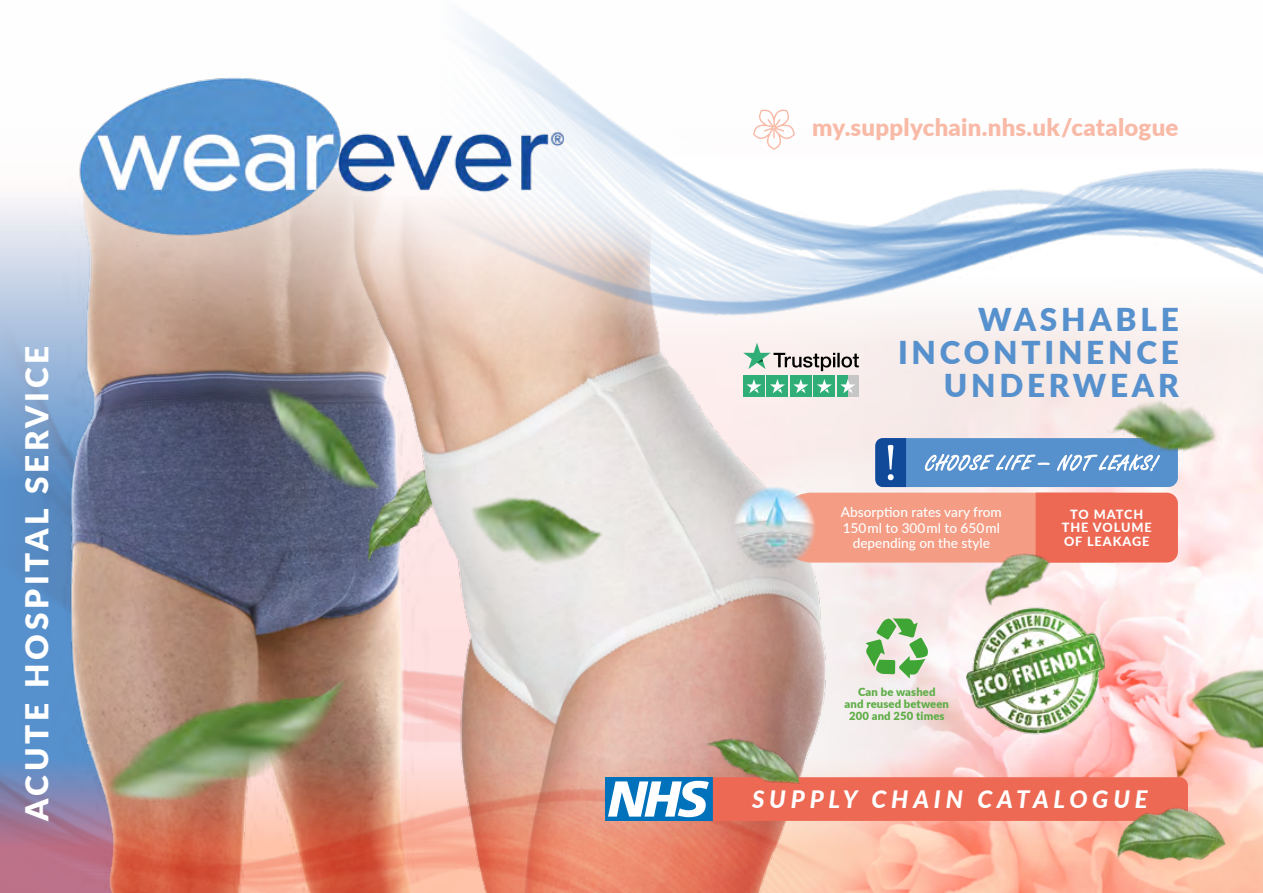
<style>
.page{position:relative;width:1263px;height:893px;background:#fff}
.page>*{position:absolute;margin:0;border:0;box-sizing:border-box;transform-origin:0 0}
.t1{font:900 31.5px/33px "Lato";letter-spacing:.12em;color:#5791cd;text-align:right}
.t2{font:900 31.5px "Lato";letter-spacing:.12em;color:#fff}
.t3{font:900 24px "Lato";letter-spacing:.01em;color:#f8baa7}
.t4{font:italic 800 24px "Lato";letter-spacing:.2em;color:#fff}
.t5{font:500 13.65px/15.6px "Lato";color:#fff;text-align:center}
.t6{font:800 12.75px/13.6px "Lato";letter-spacing:.075em;color:#fff;text-align:center}
.t7{font:900 11.25px/12px "Lato";letter-spacing:.01em;color:#5dad46;text-align:center}
</style>
<div class="page">
<img style="left:23px;top:198px;width:316px;height:448px">
<img style="left:947px;top:487px;width:316px;height:213px">
<img style="left:152px;top:370px;width:187px;height:219px">
<img style="left:339px;top:252px;width:608px;height:394px">
<img style="left:351px;top:14px;width:912px;height:440px">
<svg style="left:1006px;top:739px;width:65px;height:154px;background:#fdbeae"></svg>
<img style="left:0;top:646px;width:1006px;height:247px">
<svg style="left:753px;top:110px;width:42px;height:40px"></svg>
<svg style="left:743px;top:343px;width:116px;height:28px"></svg>
<div style="left:743px;top:375px;width:22px;height:22px;background:#30ae78"></div>
<div style="left:767px;top:375px;width:21px;height:22px;background:#30ae78"></div>
<div style="left:790px;top:375px;width:22px;height:22px;background:#30ae78"></div>
<div style="left:813px;top:375px;width:22px;height:22px;background:#30ae78"></div>
<div style="left:848px;top:375px;width:11px;height:22px;background:#c6c6c6"></div>
<div style="left:837px;top:375px;width:11px;height:22px;background:#30ae78"></div>
<svg style="left:746px;top:379px;width:15px;height:14px"></svg>
<svg style="left:770px;top:379px;width:15px;height:14px"></svg>
<svg style="left:793px;top:379px;width:15px;height:14px"></svg>
<svg style="left:817px;top:379px;width:15px;height:14px"></svg>
<svg style="left:840px;top:379px;width:15px;height:14px"></svg>
<div style="left:875px;top:438px;width:303px;height:49px;background:#5791cd;border-radius:10px"></div>
<svg style="left:875px;top:438px;width:31px;height:49px;background:#285ba2"></svg>
<svg style="left:925px;top:454px;width:148px;height:17px"></svg>
<img style="left:734px;top:487px;width:81px;height:82px">
<svg style="left:777px;top:493px;width:401px;height:70px;background:#ec907d"></svg>
<img style="left:72px;top:66px;width:502px;height:186px">
<div style="left:605px;top:777px;width:108px;height:44px;background:#0072bb"></div>
<svg style="left:608px;top:777px;width:463px;height:44px;background:#d17c75"></svg>
<img style="left:936px;top:495px;width:132px;height:152px">
<img style="left:421px;top:436px;width:230px;height:156px">
<img style="left:697px;top:708px;width:104px;height:101px">
<img style="left:1073px;top:378px;width:190px;height:126px">
<img style="left:1071px;top:700px;width:192px;height:193px">
<img style="left:84px;top:659px;width:290px;height:171px">
<img style="left:1111px;top:589px;width:152px;height:255px">
<img style="left:967px;top:601px;width:138px;height:138px">
<svg style="left:866px;top:618px;width:62px;height:60px;background:#a7ca9a"></svg>
<h1 class="t2" style="left:13px;top:821px;width:477px;rotate:-90deg">ACUTE HOSPITAL SERVICE</h1>
<h2 class="t3" style="left:812px;top:109px;width:368px">my.supplychain.nhs.uk/catalogue</h2>
<h1 class="t1" style="left:898px;top:302px;width:282px">WASHABLE<br>INCONTINENCE<br>UNDERWEAR</h1>
<p class="t5" style="left:841px;top:504px;width:163px">Absorption rates vary from<br>150ml to 300ml to 650ml depending on the style</p>
<p class="t6" style="left:1062px;top:506px;width:91px">TO MATCH<br>THE VOLUME<br>OF LEAKAGE</p>
<p class="t7" style="left:845px;top:685px;width:106px">Can be washed<br>and reused between<br>200 and 250 times</p>
<h2 class="t4" style="left:752px;top:781px;width:397px">SUPPLY CHAIN CATALOGUE</h2>
</div>
